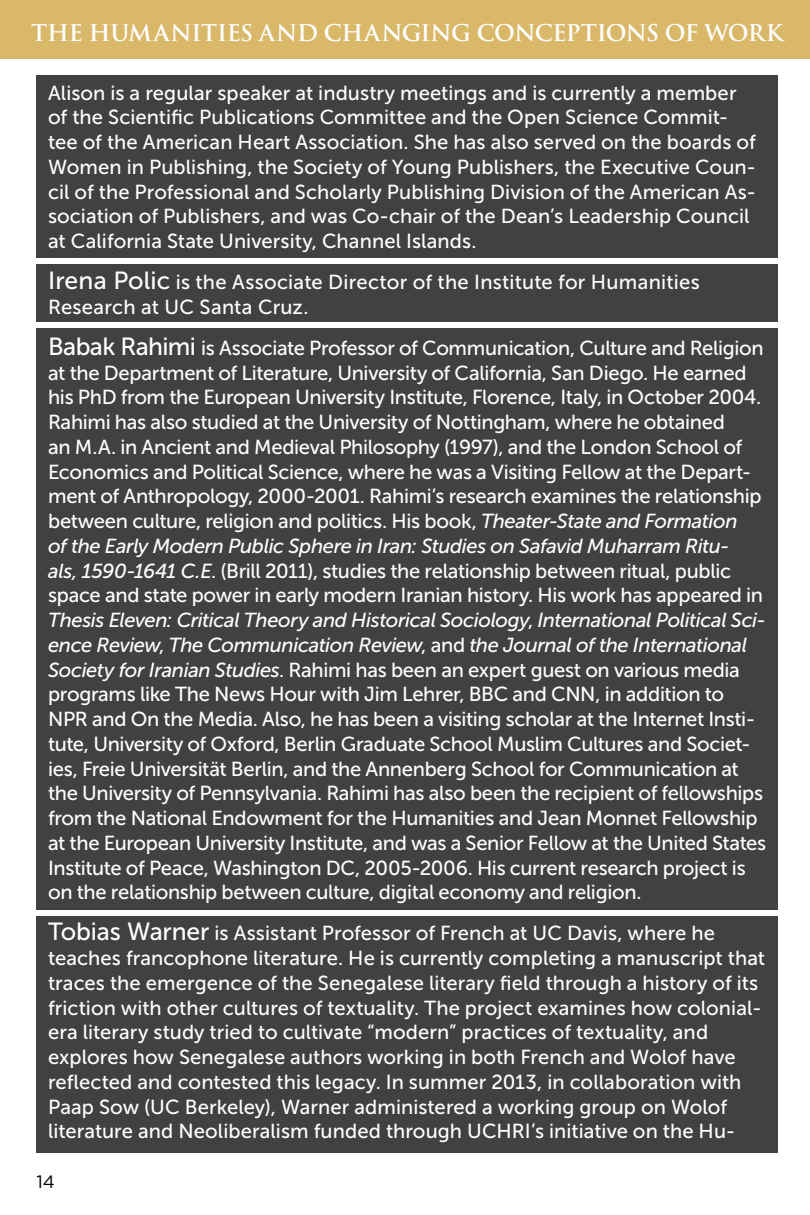
<style>
.page{position:relative;width:810px;height:1215px;background:#fff}
.page>*{position:absolute;margin:0;border:0;box-sizing:border-box;transform-origin:0 0}
.t1{font:700 22.5px "Trajan Pro";letter-spacing:-.02em;color:#fff}
.t2{font:20.25px/24.8px "Museo Sans 500";letter-spacing:-.01em;color:#fff}
.t3{font:20.25px/24.8px "Museo Sans 500";letter-spacing:.01em;color:#fff}
.t4{font:18px "Gotham Rounded";color:#000}
.s1{font-size:24.75px}
.s2{font-style:italic}
</style>
<div class="page">
<div style="left:0;top:0;width:810px;height:59px;background:#d9b869"></div>
<div style="left:36px;top:916px;width:742px;height:237px;background:#414042"></div>
<div style="left:36px;top:328px;width:742px;height:581px;background:#414042"></div>
<div style="left:36px;top:75px;width:742px;height:182px;background:#414042"></div>
<div style="left:36px;top:264px;width:742px;height:58px;background:#414042"></div>
<p class="t1" style="left:31px;top:19px;width:753px">THE HUMANITIES AND CHANGING CONCEPTIONS OF WORK</p>
<p class="t2" style="left:48px;top:80px;width:710px">Alison is a regular speaker at industry meetings and is currently a member of the Scientific Publications Committee and the Open Science Commit&shy;tee of the American Heart Association. She has also served on the boards of Women in Publishing, the Society of Young Publishers, the Executive Coun&shy;cil of the Professional and Scholarly Publishing Division of the American As&shy;sociation of Publishers, and was Co-chair of the Dean’s Leadership Council at California State University, Channel Islands.</p>
<p class="t3" style="left:48px;top:270px;width:653px"><span class="s1">Irena Polic</span> is the Associate Director of the Institute for Humanities<br>Research at UC Santa Cruz.</p>
<p class="t2" style="left:48px;top:336px;width:720px"><span class="s1">Babak Rahimi</span> is Associate Professor of Communication, Culture and Religion at the Department of Literature, University of California, San Diego. He earned his PhD from the European University Institute, Florence, Italy, in October 2004.<br>Rahimi has also studied at the University of Nottingham, where he obtained<br>an M.A. in Ancient and Medieval Philosophy (1997), and the London School of Economics and Political Science, where he was a Visiting Fellow at the Depart&shy;ment of Anthropology, 2000-2001. Rahimi’s research examines the relationship between culture, religion and politics. His book, <span class="s2">Theater-State and Formation<br>of the Early Modern Public Sphere in Iran: Studies on Safavid Muharram Ritu-<br>als, 1590-1641 C.E</span>. (Brill 2011), studies the relationship between ritual, public space and state power in early modern Iranian history. His work has appeared in <span class="s2">Thesis Eleven: Critical Theory and Historical Sociology</span>, <span class="s2">International Political Sci&shy;ence Review</span>, <span class="s2">The Communication Review</span>, and <span class="s2">the Journal of the International Society for Iranian Studies</span>. Rahimi has been an expert guest on various media programs like The News Hour with Jim Lehrer, BBC and CNN, in addition to NPR and On the Media. Also, he has been a visiting scholar at the Internet Insti&shy;tute, University of Oxford, Berlin Graduate School Muslim Cultures and Societ&shy;ies, Freie Universität Berlin, and the Annenberg School for Communication at the University of Pennsylvania. Rahimi has also been the recipient of fellowships from the National Endowment for the Humanities and Jean Monnet Fellowship at the European University Institute, and was a Senior Fellow at the United States Institute of Peace, Washington DC, 2005-2006. His current research project is on the relationship between culture, digital economy and religion.</p>
<p class="t2" style="left:48px;top:921px;width:719px"><span class="s1">Tobias Warner</span> is Assistant Professor of French at UC Davis, where he teaches francophone literature. He is currently completing a manuscript that traces the emergence of the Senegalese literary field through a history of its friction with other cultures of textuality. The project examines how colonial&shy;era literary study tried to cultivate “modern” practices of textuality, and explores how Senegalese authors working in both French and Wolof have reflected and contested this legacy. In summer 2013, in collaboration with Paap Sow (UC Berkeley), Warner administered a working group on Wolof literature and Neoliberalism funded through UCHRI’s initiative on the Hu-</p>
<p class="t4" style="left:37px;top:1170px;width:20px">14</p>
</div>
